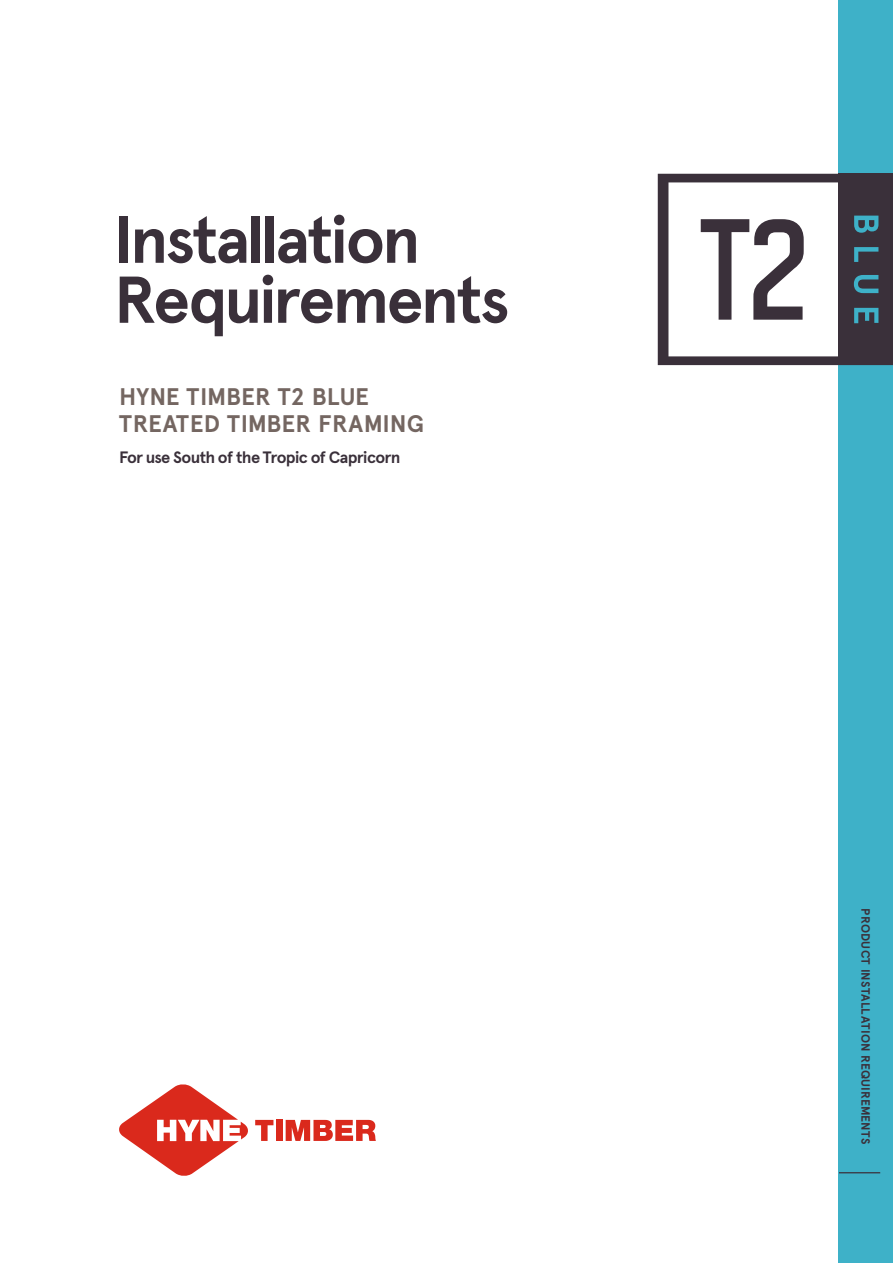
<style>
.page{position:relative;width:893px;height:1263px;background:#fff}
.page>*{position:absolute;margin:0;border:0;box-sizing:border-box;transform-origin:0 0}
.t1{font:700 66px/60px "Apercu Pro";letter-spacing:-.045em;color:#3a303a}
.t2{font:700 24px/27px "Apercu Pro";letter-spacing:.005em;color:#746661}
.t3{font:700 16.5px "Apercu Pro";letter-spacing:-.04em;color:#3a303a}
.t4{font:700 12px "Apercu Pro";letter-spacing:.02em;color:#3a303a}
</style>
<div class="page">
<svg style="left:119px;top:1084px;width:129px;height:92px"></svg>
<svg style="left:255px;top:1120px;width:18px;height:21px"></svg>
<div style="left:276px;top:1120px;width:6px;height:21px;background:#da291c"></div>
<svg style="left:286px;top:1120px;width:90px;height:21px"></svg>
<div style="left:839px;top:0;width:54px;height:1263px;background:#3eb1c8"></div>
<hr style="left:839px;top:1172px;width:41px;height:1px;background:#3a303a">
<svg style="left:658px;top:174px;width:235px;height:191px"></svg>
<h1 class="t1" style="left:114px;top:208px;width:398px">Installation<br>Requirements</h1>
<p class="t2" style="left:119px;top:382px;width:307px">HYNE TIMBER T2 BLUE<br>TREATED TIMBER FRAMING</p>
<p class="t3" style="left:119px;top:445px;width:283px">For use South of the Tropic of Capricorn</p>
<p class="t4" style="left:875px;top:908px;width:238px;rotate:90deg">PRODUCT INSTALLATION REQUIREMENTS</p>
</div>
